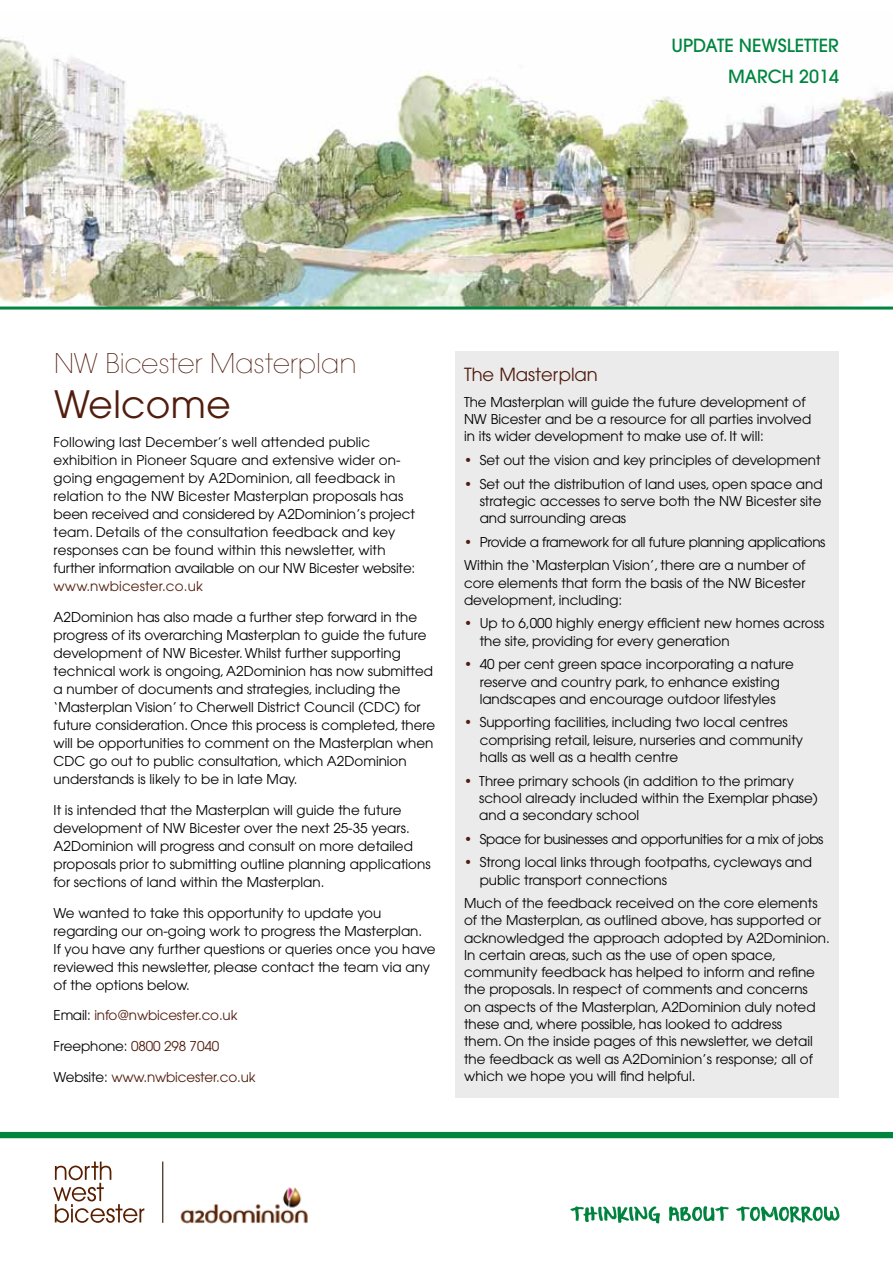
<style>
.page{position:relative;width:893px;height:1263px;background:#fff}
.page>*{position:absolute;margin:0;border:0;box-sizing:border-box;transform-origin:0 0}
.t1{font:37.5px "Avant Garde";letter-spacing:.01em;color:#511d0e}
.t2{font:200 27px "Avant Garde";color:#511d0e}
.t3{font:500 18px "Avant Garde";color:#00853f}
.t4{font:18px "Avant Garde";color:#511d0e}
.t5{font:13.5px/18px "Avant Garde";color:#000}
.t6{font:13.5px/23.7px "Avant Garde";letter-spacing:-.02em;color:#000}
.t7{font:13.5px "Avant Garde";letter-spacing:-.01em;color:#511d0e}
.t8{font:13.5px "Avant Garde";letter-spacing:.01em;color:#511d0e}
.s1{color:#000}
.s2{color:#511d0e}
</style>
<div class="page">
<img style="left:0;top:36px;width:893px;height:271px">
<div style="left:455px;top:352px;width:384px;height:746px;background:#ebebec"></div>
<svg style="left:53px;top:1161px;width:91px;height:62px"></svg>
<img style="left:180px;top:1187px;width:128px;height:37px">
<svg style="left:570px;top:1206px;width:269px;height:17px"></svg>
<hr style="left:162px;top:1161px;width:1px;height:62px;background:#412c1b">
<div style="left:0;top:1132px;width:893px;height:6px;background:#00853f"></div>
<hr style="left:0;top:307px;width:893px;height:3px;background:#00853f">
<h3 class="t3" style="left:671px;top:34px;width:169px">UPDATE NEWSLETTER</h3>
<h3 class="t3" style="left:728px;top:65px;width:112px">MARCH 2014</h3>
<h2 class="t2" style="left:54px;top:347px;width:304px">NW Bicester Masterplan</h2>
<h1 class="t1" style="left:54px;top:382px;width:178px">Welcome</h1>
<p class="t5" style="left:54px;top:433px;width:363px">Following last December’s well attended public exhibition in Pioneer Square and extensive wider on&shy;going engagement by A2Dominion, all feedback in relation to the NW Bicester Masterplan proposals has been received and considered by A2Dominion’s project team. Details of the consultation feedback and key responses can be found within this newsletter, with further information available on our NW Bicester website:</p>
<p class="t8" style="left:54px;top:578px;width:151px">www.nwbicester.co.uk</p>
<p class="t5" style="left:54px;top:608px;width:383px">A2Dominion has also made a further step forward in the progress of its overarching Masterplan to guide the future development of NW Bicester. Whilst further supporting technical work is ongoing, A2Dominion has now submitted a number of documents and strategies, including the ‘Masterplan Vision’ to Cherwell District Council (CDC) for future consideration. Once this process is completed, there will be opportunities to comment on the Masterplan when CDC go out to public consultation, which A2Dominion understands is likely to be in late May.</p>
<p class="t5" style="left:54px;top:801px;width:378px">It is intended that the Masterplan will guide the future development of NW Bicester over the next 25-35 years.<br>A2Dominion will progress and consult on more detailed proposals prior to submitting outline planning applications for sections of land within the Masterplan.</p>
<p class="t5" style="left:54px;top:904px;width:383px">We wanted to take this opportunity to update you regarding our on-going work to progress the Masterplan.<br>If you have any further questions or queries once you have reviewed this newsletter, please contact the team via any of the options below.</p>
<p class="t7" style="left:54px;top:1007px;width:185px"><span class="s1">Email:</span> info@nwbicester.co.uk</p>
<p class="t7" style="left:54px;top:1038px;width:167px"><span class="s1">Freephone:</span> 0800 298 7040</p>
<p class="t7" style="left:54px;top:1069px;width:203px"><span class="s1">Website:</span> www.nwbicester.co.uk</p>
<h3 class="t4" style="left:464px;top:364px;width:135px">The Masterplan</h3>
<p class="t5" style="left:464px;top:393px;width:349px;line-height:17.2px">The Masterplan will guide the future development of<br>NW Bicester and be a resource for all parties involved in its wider development to make use of. It will:</p>
<p class="t5" style="left:464px;top:451px;width:358px"><span class="s2">•</span> Set out the vision and key principles of development</p>
<p class="t5" style="left:480px;top:475px;width:344px;line-height:17.2px;text-align:justify;text-indent:-16px"><span class="s2">•</span> Set out the distribution of land uses, open space and strategic accesses to serve both the NW Bicester site and surrounding areas</p>
<p class="t6" style="left:464px;top:530px;width:363px"><span class="s2">•</span> Provide a framework for all future planning applications<br>Within the ‘Masterplan Vision’, there are a number of</p>
<p class="t5" style="left:464px;top:574px;width:343px;line-height:17.2px">core elements that form the basis of the NW Bicester development, including:</p>
<p class="t5" style="left:480px;top:615px;width:346px;line-height:17.2px;text-indent:-16px"><span class="s2">•</span> Up to 6,000 highly energy efficient new homes across the site, providing for every generation</p>
<p class="t5" style="left:464px;top:656px;width:331px;line-height:17.2px;text-align:center"><span class="s2">•</span> 40 per cent green space incorporating a nature reserve and country park, to enhance existing landscapes and encourage outdoor lifestyles</p>
<p class="t5" style="left:480px;top:714px;width:325px;line-height:17.2px;text-indent:-16px"><span class="s2">•</span> Supporting facilities, including two local centres comprising retail, leisure, nurseries and community halls as well as a health centre</p>
<p class="t5" style="left:479px;top:772px;width:340px;line-height:17.2px;text-indent:-15px"><span class="s2">•</span> Three primary schools (in addition to the primary school already included within the Exemplar phase) and a secondary school</p>
<p class="t6" style="left:464px;top:827px;width:361px"><span class="s2">•</span> Space for businesses and opportunities for a mix of jobs</p>
<p class="t5" style="left:480px;top:854px;width:334px;line-height:17.2px;text-indent:-16px"><span class="s2">•</span> Strong local links through footpaths, cycleways and public transport connections</p>
<p class="t5" style="left:464px;top:895px;width:367px;line-height:17.2px">Much of the feedback received on the core elements of the Masterplan, as outlined above, has supported or acknowledged the approach adopted by A2Dominion.<br>In certain areas, such as the use of open space, community feedback has helped to inform and refine the proposals. In respect of comments and concerns<br>on aspects of the Masterplan, A2Dominion duly noted these and, where possible, has looked to address<br>them. On the inside pages of this newsletter, we detail the feedback as well as A2Dominion’s response; all of which we hope you will find helpful.</p>
</div>
